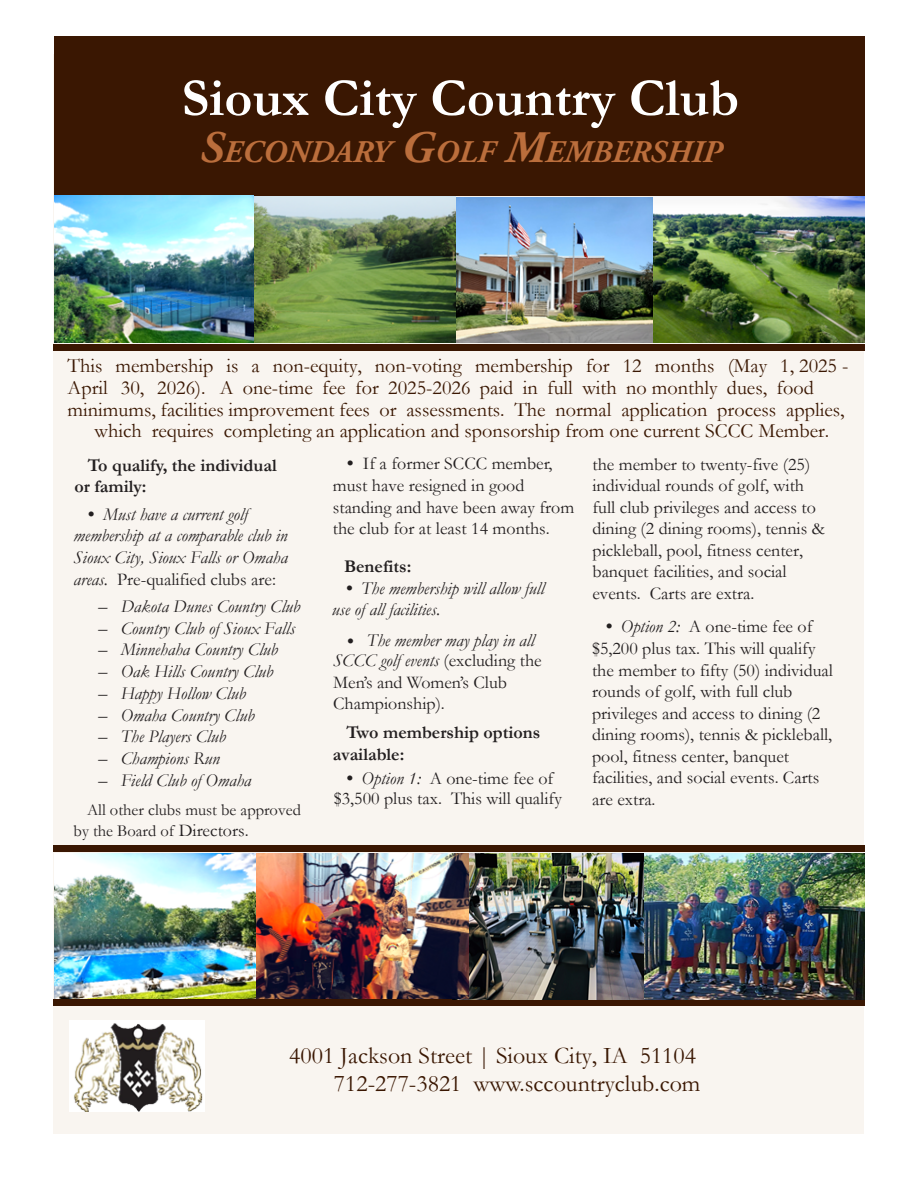
<style>
.page{position:relative;width:918px;height:1188px;background:#fff}
.page>*{position:absolute;margin:0;border:0;box-sizing:border-box;transform-origin:0 0}
.t1{font:700 54px "Garamond";color:#fff}
.t2{font:italic 700 31.5px "Adobe Garamond Pro";color:#bb6e3c}
.t3{font:24px/28.8px "Garamond";color:#3a1702;text-align:right}
.t4{font:20.25px "Garamond";color:#3a1702}
.t5{font:18px/21.6px "Garamond";color:#231f20}
.t6{font:italic 18px/21.5px "Garamond";color:#231f20}
.t7{font:700 18px/21.6px "Garamond";color:#231f20}
.t8{font:16.5px/20.9px "Garamond";color:#231f20}
.s1{font-size:45px}
.s2{font-family:"Adobe Garamond Pro"}
.s3{font-style:normal}
.s4{font-size:18px}
.s5{font-family:"Adobe Garamond Pro";font-style:italic}
.s6{font-style:italic}
</style>
<div class="page">
<div style="left:54px;top:54px;width:810px;height:1080px;background:#f9f5f0"></div>
<div style="left:55px;top:36px;width:810px;height:160px;background:#3a1702"></div>
<div style="left:53px;top:344px;width:811px;height:7px;background:#3a1702"></div>
<div style="left:53px;top:845px;width:811px;height:7px;background:#3a1702"></div>
<div style="left:53px;top:999px;width:811px;height:7px;background:#3a1702"></div>
<img style="left:69px;top:1020px;width:136px;height:91px">
<img style="left:456px;top:197px;width:198px;height:146px">
<img style="left:55px;top:196px;width:401px;height:147px">
<img style="left:654px;top:196px;width:211px;height:147px">
<img style="left:468px;top:853px;width:176px;height:146px">
<img style="left:644px;top:853px;width:220px;height:146px">
<img style="left:54px;top:853px;width:414px;height:146px">
<h1 class="t1" style="left:182px;top:61px;width:559px">Sioux City Country Club</h1>
<h2 class="t2" style="left:200px;top:134px;width:524px"><span class="s1">S</span>ECONDARY <span class="s1">G</span>OLF <span class="s1">M</span>EMBERSHIP</h2>
<p class="t4" style="left:68px;top:352px;width:782px">This membership is a non-equity, non-voting membership for 12 months (May 1, 2025 -</p>
<p class="t4" style="left:68px;top:374px;width:748px">April 30, 2026). A one-time fee for 2025-2026 paid in full with no monthly dues, food</p>
<p class="t4" style="left:68px;top:396px;width:778px">minimums, facilities improvement fees or assessments. The normal application process applies,</p>
<p class="t4" style="left:95px;top:417px;width:736px">which requires completing an application and sponsorship from one current SCCC Member.</p>
<p class="t7" style="left:74px;top:454px;width:204px;text-indent:14px">To qualify, the individual or family:</p>
<p class="t6" style="left:74px;top:503px;width:216px;text-indent:13px"><span class="s2">•</span> Must have a current golf membership at a comparable club in<br>Sioux City, Sioux Falls or Omaha areas. <span class="s3">Pre-qualified clubs are:</span></p>
<p class="t6" style="left:98px;top:595px;width:204px"><span class="s2">–</span> Dakota Dunes Country Club</p>
<p class="t6" style="left:98px;top:617px;width:198px"><span class="s2">–</span> Country Club of Sioux Falls</p>
<p class="t6" style="left:98px;top:639px;width:181px"><span class="s2">–</span> Minnehaha Country Club</p>
<p class="t6" style="left:98px;top:660px;width:177px"><span class="s2">–</span> Oak Hills Country Club</p>
<p class="t6" style="left:98px;top:682px;width:149px"><span class="s2">–</span> Happy Hollow Club</p>
<p class="t6" style="left:98px;top:704px;width:158px"><span class="s2">–</span> Omaha Country Club</p>
<p class="t6" style="left:98px;top:726px;width:129px"><span class="s2">–</span> The Players Club</p>
<p class="t6" style="left:98px;top:747px;width:123px"><span class="s2">–</span> Champions Run</p>
<p class="t6" style="left:98px;top:769px;width:155px"><span class="s2">–</span> Field Club of Omaha</p>
<p class="t8" style="left:74px;top:799px;width:229px;text-indent:14px">All other clubs must be approved by the Board of <span class="s4">Directors.</span></p>
<p class="t5" style="left:333px;top:452px;width:243px;text-indent:14px"><span class="s2">•</span> If a former SCCC member, must have resigned in good standing and have been away from the club for at least 14 months.</p>
<p class="t7" style="left:344px;top:555px;width:69px">Benefits:</p>
<p class="t6" style="left:332px;top:577px;width:214px;text-indent:13px"><span class="s2">•</span> The membership will allow full use of all facilities.</p>
<p class="t6" style="left:333px;top:630px;width:210px;line-height:19.6px;text-align:center"><span class="s2">•</span> The member may play in all<br>SCCC golf events <span class="s3">(excluding the</span></p>
<p class="t5" style="left:333px;top:671px;width:175px">Men’s and Women’s Club<br>Championship).</p>
<p class="t7" style="left:333px;top:722px;width:209px;text-indent:14px">Two membership options available:</p>
<p class="t5" style="left:334px;top:767px;width:230px;line-height:20.2px;text-align:center"><span class="s5">•</span> <span class="s6">Option 1:</span> A one-time fee of $3,500 plus tax. This will qualify</p>
<p class="t5" style="left:592px;top:453px;width:234px">the member to twenty-five (25) individual rounds of golf, with full club privileges and access to dining (2 dining rooms), tennis &amp; pickleball, pool, fitness center, banquet facilities, and social events. Carts are extra.</p>
<p class="t5" style="left:592px;top:616px;width:242px;text-indent:13px"><span class="s5">•</span> <span class="s6">Option 2:</span> A one-time fee of $5,200 plus tax. This will qualify the member to fifty (50) individual rounds of golf, with full club privileges and access to dining (2 dining rooms), tennis &amp; pickleball, pool, fitness center, banquet facilities, and social events. Carts are extra.</p>
<h3 class="t3" style="left:289px;top:1040px;width:413px">4001 Jackson Street | Sioux City, IA 51104<br>712-277-3821 www.sccountryclub.com</h3>
</div>
